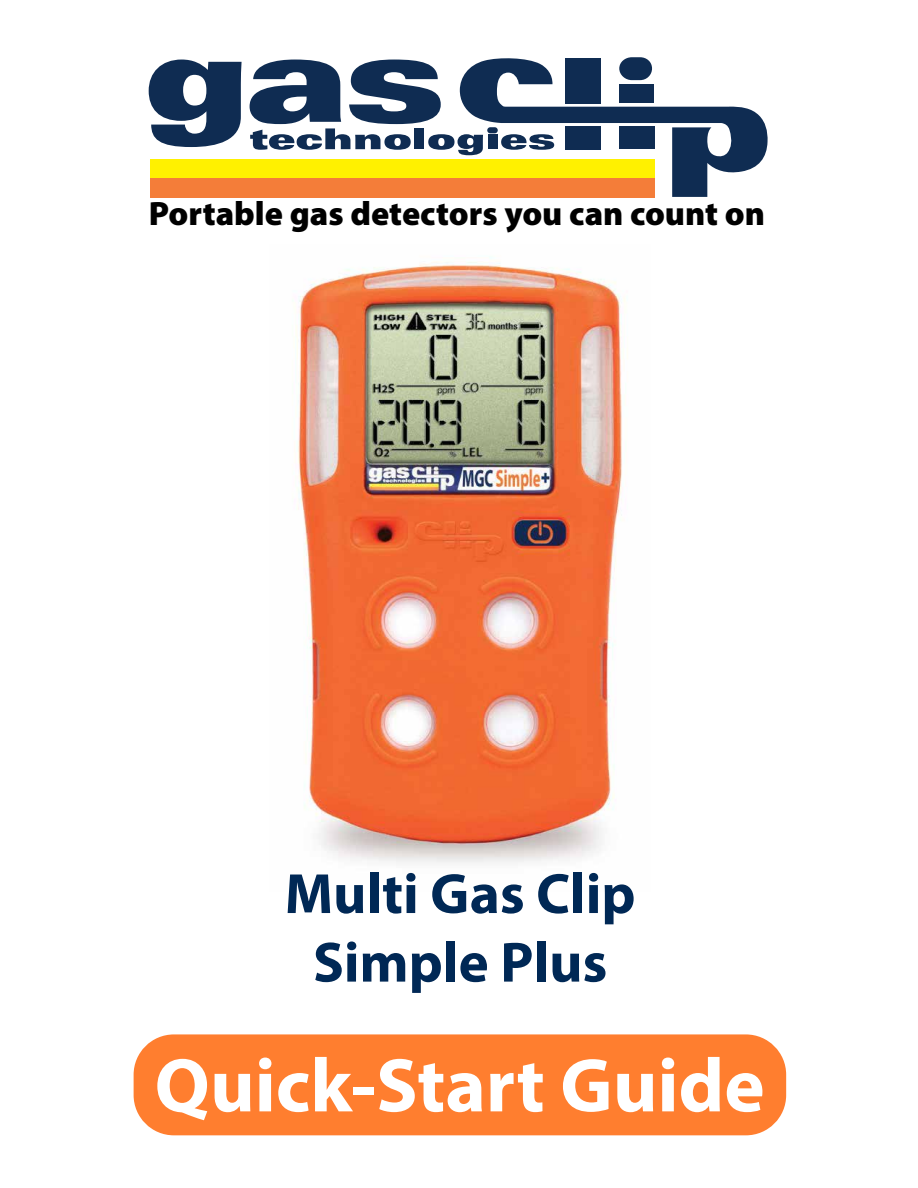
<style>
.page{position:relative;width:918px;height:1188px;background:#fff}
.page>*{position:absolute;margin:0;border:0;box-sizing:border-box;transform-origin:0 0}
.t1{font:700 76.65px "Myriad Pro";color:#fff}
.t2{font:700 57.15px/68.6px "Myriad Pro";color:#002855;text-align:center}
.t3{font:900 33.9px "Myriad Pro";color:#000}
</style>
<div class="page">
<img style="left:296px;top:257px;width:329px;height:606px">
<div style="left:150px;top:159px;width:505px;height:19px;background:#fff100"></div>
<div style="left:150px;top:178px;width:505px;height:19px;background:#f47d39"></div>
<svg style="left:149px;top:60px;width:93px;height:87px"></svg>
<svg style="left:250px;top:57px;width:518px;height:140px"></svg>
<div style="left:487px;top:127px;width:11px;height:6px;background:#0f2c52;border-radius:3px"></div>
<div style="left:134px;top:1034px;width:652px;height:101px;background:#ff7e2f;border-radius:40px"></div>
<p class="t3" style="left:149px;top:191px;width:618px">Portable gas detectors you can count on</p>
<h2 class="t2" style="left:285px;top:858px;width:352px">Multi Gas Clip<br>Simple Plus</h2>
<h1 class="t1" style="left:155px;top:1036px;width:612px">Quick-Start Guide</h1>
</div>
